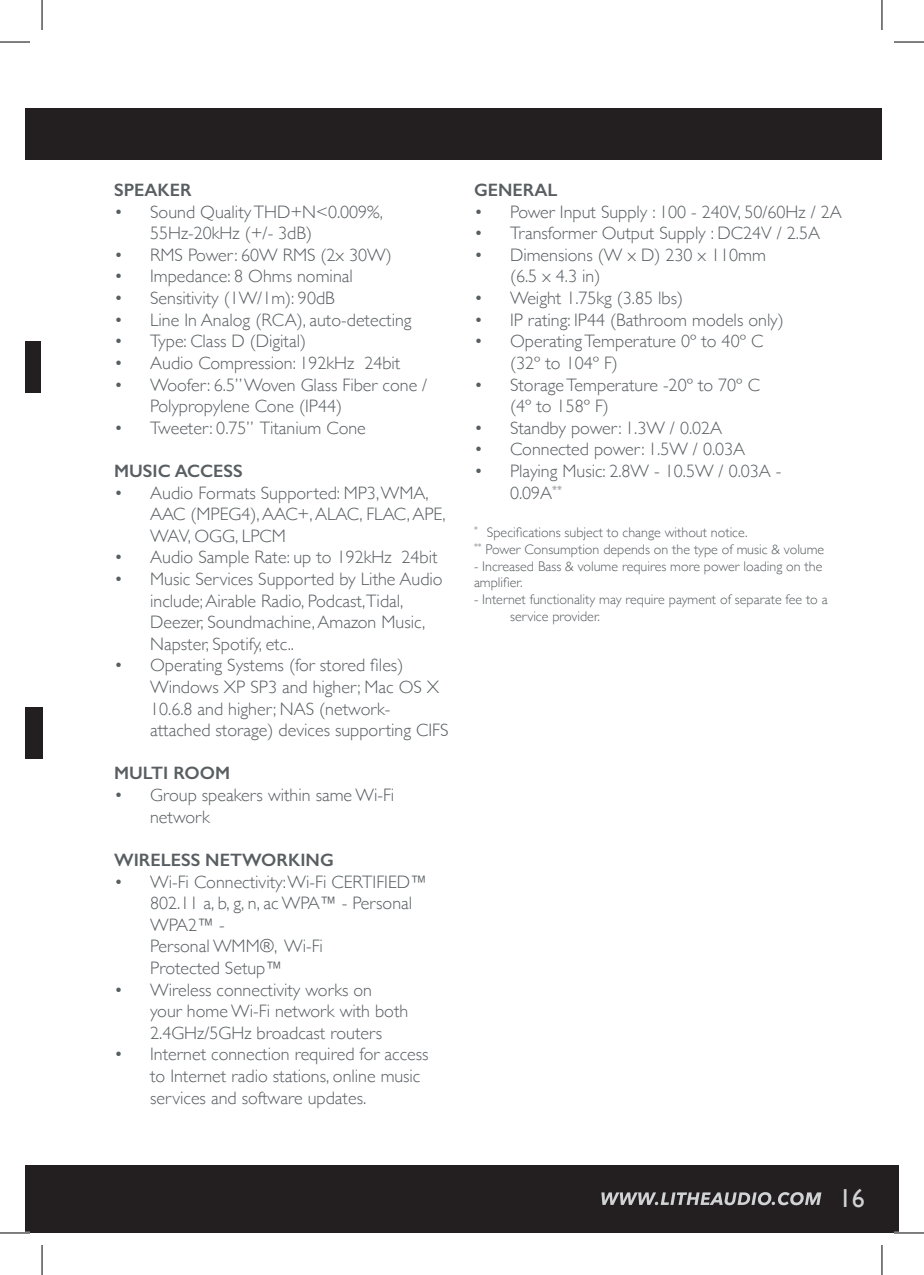
<style>
.page{position:relative;width:924px;height:1275px;background:#fff}
.page>*{position:absolute;margin:0;border:0;box-sizing:border-box;transform-origin:0 0}
.t1{font:26px "Gill Sans";color:#d1d2d4}
.t2{font:300 18px/21.6px "Gill Sans";color:#585e61}
.t3{font:600 18px "Gill Sans";color:#585e61}
.t4{font:300 14px/16.8px "Gill Sans";color:#585e61}
</style>
<div class="page">
<div style="left:25px;top:1165px;width:873px;height:68px;background:#231f20"></div>
<div style="left:25px;top:108px;width:17px;height:52px;background:#231f20"></div>
<div style="left:42px;top:108px;width:839px;height:52px;background:#231f20"></div>
<div style="left:25px;top:341px;width:15px;height:51px;background:#231f20"></div>
<div style="left:25px;top:707px;width:17px;height:52px;background:#231f20"></div>
<svg style="left:601px;top:1192px;width:220px;height:13px"></svg>
<hr style="left:0;top:1231px;width:30px;height:3px;background:#fff">
<hr style="left:893px;top:1231px;width:30px;height:3px;background:#fff">
<hr style="left:0;top:42px;width:30px;height:1px;background:#000">
<hr style="left:893px;top:42px;width:30px;height:1px;background:#000">
<hr style="left:0;top:1232px;width:30px;height:1px;background:#000">
<hr style="left:893px;top:1232px;width:30px;height:1px;background:#000">
<hr style="left:42px;top:0;width:1px;height:30px;background:#000">
<hr style="left:42px;top:1245px;width:1px;height:30px;background:#000">
<hr style="left:881px;top:0;width:1px;height:30px;background:#000">
<hr style="left:881px;top:1245px;width:1px;height:30px;background:#000">
<p class="t3" style="left:114px;top:179px;width:79px">SPEAKER</p>
<p class="t2" style="left:150px;top:200px;width:234px;text-indent:-36px">• Sound Quality THD+N&lt;0.009%,<br>55Hz-20kHz (+/- 3dB)</p>
<p class="t2" style="left:114px;top:243px;width:279px">• RMS Power: 60W RMS (2x 30W)</p>
<p class="t2" style="left:114px;top:265px;width:240px">• Impedance: 8 Ohms nominal</p>
<p class="t2" style="left:114px;top:286px;width:222px">• Sensitivity (1W/1m): 90dB</p>
<p class="t2" style="left:114px;top:308px;width:299px">• Line In Analog (RCA), auto-detecting</p>
<p class="t2" style="left:114px;top:330px;width:193px">• Type: Class D (Digital)</p>
<p class="t2" style="left:114px;top:351px;width:287px">• Audio Compression: 192kHz 24bit</p>
<p class="t2" style="left:150px;top:373px;width:278px;text-indent:-36px">• Woofer: 6.5” Woven Glass Fiber cone /<br>Polypropylene Cone (IP44)</p>
<p class="t2" style="left:114px;top:416px;width:253px">• Tweeter: 0.75” Titanium Cone</p>
<p class="t3" style="left:114px;top:460px;width:130px">MUSIC ACCESS</p>
<p class="t2" style="left:150px;top:481px;width:297px;text-indent:-36px">• Audio Formats Supported: MP3, WMA,<br>AAC (MPEG4), AAC+, ALAC, FLAC, APE,<br>WAV, OGG, LPCM</p>
<p class="t2" style="left:114px;top:546px;width:325px">• Audio Sample Rate: up to 192kHz 24bit</p>
<p class="t2" style="left:150px;top:567px;width:294px;text-indent:-36px">• Music Services Supported by Lithe Audio include; Airable Radio, Podcast,Tidal, Deezer, Soundmachine, Amazon Music, Napster, Spotify, etc..</p>
<p class="t2" style="left:150px;top:654px;width:300px;text-indent:-36px">• Operating Systems (for stored files)<br>Windows XP SP3 and higher; Mac OS X 10.6.8 and higher; NAS (network&shy;attached storage) devices supporting CIFS</p>
<p class="t3" style="left:114px;top:762px;width:117px">MULTI ROOM</p>
<p class="t2" style="left:150px;top:783px;width:245px;text-indent:-36px">• Group speakers within same Wi-Fi network</p>
<p class="t3" style="left:114px;top:849px;width:221px">WIRELESS NETWORKING</p>
<p class="t2" style="left:150px;top:870px;width:278px;text-indent:-36px">• Wi-Fi Connectivity: Wi-Fi CERTIFIED™<br>802.11 a, b, g, n, ac WPA™ - Personal<br>WPA2™ -<br>Personal WMM®, Wi-Fi<br>Protected Setup™</p>
<p class="t2" style="left:150px;top:978px;width:259px;text-indent:-36px">• Wireless connectivity works on your home Wi-Fi network with both<br>2.4GHz/5GHz broadcast routers</p>
<p class="t2" style="left:150px;top:1042px;width:280px;text-indent:-36px">• Internet connection required for access to Internet radio stations, online music services and software updates.</p>
<p class="t3" style="left:474px;top:179px;width:85px">GENERAL</p>
<p class="t2" style="left:474px;top:200px;width:369px">• Power Input Supply : 100 - 240V, 50/60Hz / 2A</p>
<p class="t2" style="left:474px;top:222px;width:347px">• Transformer Output Supply : DC24V / 2.5A</p>
<p class="t2" style="left:510px;top:243px;width:257px;text-indent:-36px">• Dimensions (W x D) 230 x 110mm (6.5 x 4.3 in)</p>
<p class="t2" style="left:474px;top:286px;width:210px">• Weight 1.75kg (3.85 lbs)</p>
<p class="t2" style="left:474px;top:308px;width:311px">• IP rating: IP44 (Bathroom models only)</p>
<p class="t2" style="left:510px;top:330px;width:254px;text-indent:-36px">• Operating Temperature 0º to 40º C (32º to 104º F)</p>
<p class="t2" style="left:510px;top:373px;width:251px;text-indent:-36px">• Storage Temperature -20º to 70º C (4º to 158º F)</p>
<p class="t2" style="left:474px;top:416px;width:249px">• Standby power: 1.3W / 0.02A</p>
<p class="t2" style="left:474px;top:438px;width:272px">• Connected power: 1.5W / 0.03A</p>
<p class="t2" style="left:510px;top:459px;width:273px;text-indent:-36px">• Playing Music: 2.8W - 10.5W / 0.03A -<br>0.09A<sup>**</sup></p>
<p class="t4" style="left:474px;top:523px;width:351px"><sup>*</sup> Specifications subject to change without notice.<br><sup>**</sup> Power Consumption depends on the type of music &amp; volume</p>
<p class="t4" style="left:474px;top:557px;width:350px">- Increased Bass &amp; volume requires more power loading on the amplifier.</p>
<p class="t4" style="left:510px;top:590px;width:319px;text-indent:-36px">- Internet functionality may require payment of separate fee to a service provider.</p>
<h1 class="t1" style="left:838px;top:1183px;width:27px">16</h1>
</div>
